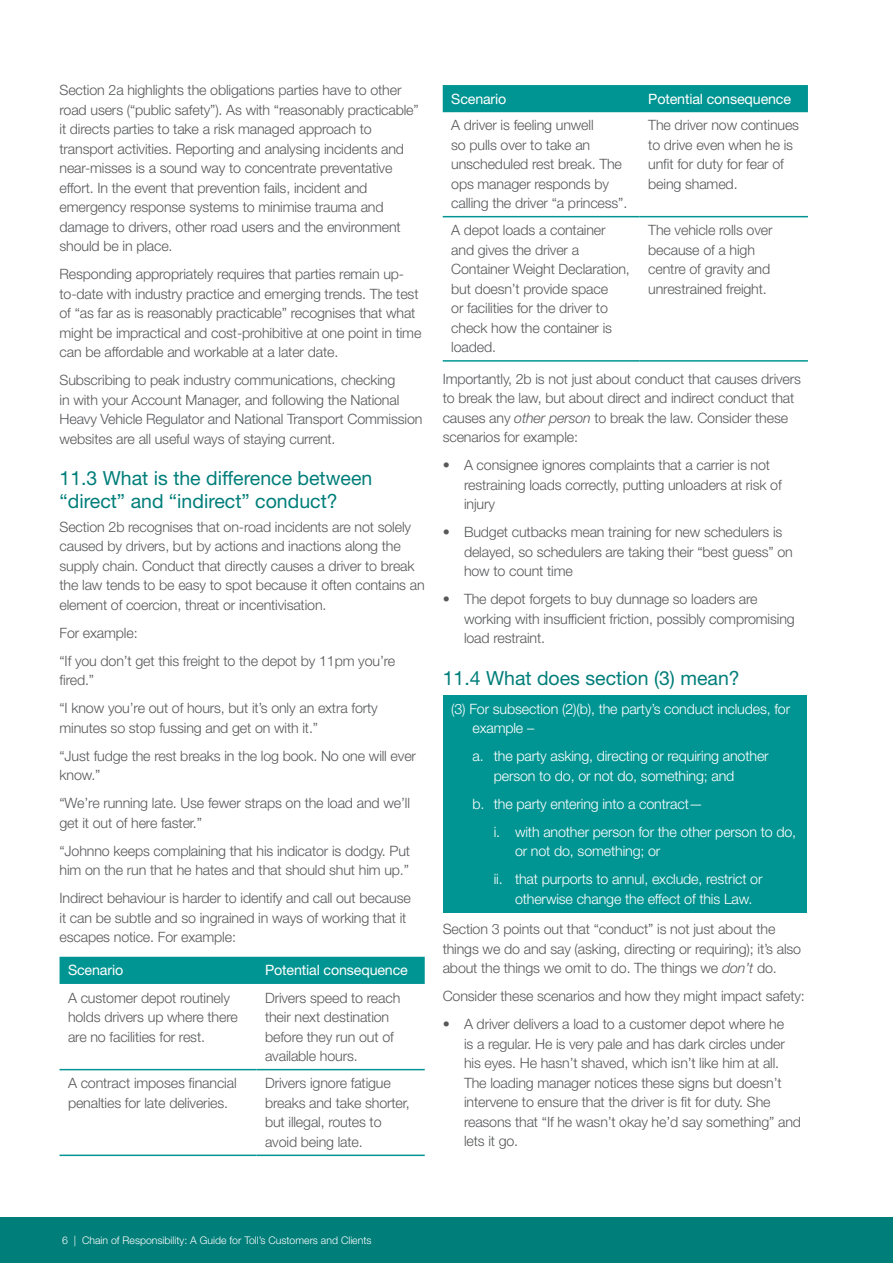
<style>
.page{position:relative;width:893px;height:1263px;background:#fff}
.page>*{position:absolute;margin:0;border:0;box-sizing:border-box;transform-origin:0 0}
.t1{font:19.5px/22.5px "Helvetica Neue LT Std";color:#007e7a}
.t2{font:300 14.25px/19.5px "Helvetica Neue LT Std";letter-spacing:-.01em;color:#57585a}
.t3{font:300 14.25px/19.5px "Helvetica Neue LT Std";letter-spacing:-.01em;color:#fff}
.t4{font:14.25px "Helvetica Neue LT Std";letter-spacing:-.01em;color:#fff}
.t5{font:300 10.5px "Helvetica Neue LT Std";color:#fff}
.s1{font-style:italic}
</style>
<div class="page">
<div style="left:0;top:1217px;width:893px;height:46px;background:#007e7a"></div>
<div style="left:60px;top:957px;width:365px;height:27px;background:#009592"></div>
<hr style="left:60px;top:1069px;width:197px;height:1px;background:#009592">
<hr style="left:257px;top:1069px;width:168px;height:1px;background:#009592">
<hr style="left:60px;top:1154px;width:197px;height:2px;background:#009592">
<hr style="left:257px;top:1154px;width:168px;height:2px;background:#009592">
<div style="left:443px;top:85px;width:365px;height:27px;background:#009592"></div>
<hr style="left:443px;top:216px;width:197px;height:1px;background:#009592">
<hr style="left:640px;top:216px;width:168px;height:1px;background:#009592">
<hr style="left:443px;top:360px;width:197px;height:2px;background:#009592">
<hr style="left:640px;top:360px;width:168px;height:2px;background:#009592">
<div style="left:443px;top:695px;width:363px;height:217px;background:#009592"></div>
<p class="t2" style="left:60px;top:80px;width:361px">Section 2a highlights the obligations parties have to other road users (“public safety”). As with “reasonably practicable” it directs parties to take a risk managed approach to transport activities. Reporting and analysing incidents and near-misses is a sound way to concentrate preventative effort. In the event that prevention fails, incident and emergency response systems to minimise trauma and damage to drivers, other road users and the environment should be in place.</p>
<p class="t2" style="left:60px;top:264px;width:363px">Responding appropriately requires that parties remain up&shy;to-date with industry practice and emerging trends. The test of “as far as is reasonably practicable” recognises that what might be impractical and cost-prohibitive at one point in time can be affordable and workable at a later date.</p>
<p class="t2" style="left:60px;top:370px;width:364px">Subscribing to peak industry communications, checking<br>in with your Account Manager, and following the National Heavy Vehicle Regulator and National Transport Commission websites are all useful ways of staying current.</p>
<h1 class="t1" style="left:60px;top:467px;width:314px">11.3 What is the difference between “direct” and “indirect” conduct?</h1>
<p class="t2" style="left:60px;top:516px;width:367px">Section 2b recognises that on-road incidents are not solely caused by drivers, but by actions and inactions along the supply chain. Conduct that directly causes a driver to break the law tends to be easy to spot because it often contains an element of coercion, threat or incentivisation.</p>
<p class="t2" style="left:60px;top:618px;width:337px;line-height:28px">For example:<br>“If you don’t get this freight to the depot by 11pm you’re</p>
<p class="t2" style="left:60px;top:666px;width:320px;line-height:28px">fired.”<br>“I know you’re out of hours, but it’s only an extra forty</p>
<p class="t2" style="left:60px;top:713px;width:358px;line-height:28px">minutes so stop fussing and get on with it.”<br>“Just fudge the rest breaks in the log book. No one will ever</p>
<p class="t2" style="left:60px;top:761px;width:352px;line-height:28px">know.”<br>“We’re running late. Use fewer straps on the load and we’ll</p>
<p class="t2" style="left:60px;top:808px;width:352px;line-height:28px">get it out of here faster.”<br>“Johnno keeps complaining that his indicator is dodgy. Put</p>
<p class="t2" style="left:60px;top:856px;width:353px;line-height:28px">him on the run that he hates and that should shut him up.”<br>Indirect behaviour is harder to identify and call out because</p>
<p class="t2" style="left:60px;top:907px;width:348px">it can be subtle and so ingrained in ways of working that it escapes notice. For example:</p>
<p class="t4" style="left:68px;top:962px;width:57px">Scenario</p>
<p class="t4" style="left:265px;top:962px;width:144px">Potential consequence</p>
<p class="t2" style="left:68px;top:987px;width:171px">A customer depot routinely holds drivers up where there are no facilities for rest.</p>
<p class="t2" style="left:265px;top:987px;width:137px">Drivers speed to reach their next destination before they run out of available hours.</p>
<p class="t2" style="left:68px;top:1073px;width:170px">A contract imposes financial penalties for late deliveries.</p>
<p class="t2" style="left:265px;top:1073px;width:146px">Drivers ignore fatigue breaks and take shorter, but illegal, routes to avoid being late.</p>
<p class="t4" style="left:451px;top:90px;width:57px">Scenario</p>
<p class="t4" style="left:648px;top:90px;width:144px">Potential consequence</p>
<p class="t2" style="left:451px;top:115px;width:178px">A driver is feeling unwell<br>so pulls over to take an unscheduled rest break. The ops manager responds by calling the driver “a princess”.</p>
<p class="t2" style="left:648px;top:115px;width:152px">The driver now continues to drive even when he is unfit for duty for fear of being shamed.</p>
<p class="t2" style="left:451px;top:220px;width:180px">A depot loads a container and gives the driver a<br>Container Weight Declaration, but doesn’t provide space<br>or facilities for the driver to check how the container is loaded.</p>
<p class="t2" style="left:648px;top:220px;width:126px">The vehicle rolls over because of a high centre of gravity and unrestrained freight.</p>
<p class="t2" style="left:443px;top:368px;width:360px">Importantly, 2b is not just about conduct that causes drivers to break the law, but about direct and indirect conduct that causes any <span class="s1">other person</span> to break the law. Consider these scenarios for example:</p>
<p class="t2" style="left:464px;top:455px;width:319px;text-indent:-21px">• A consignee ignores complaints that a carrier is not restraining loads correctly, putting unloaders at risk of injury</p>
<p class="t2" style="left:464px;top:522px;width:330px;text-indent:-21px">• Budget cutbacks mean training for new schedulers is delayed, so schedulers are taking their “best guess” on how to count time</p>
<p class="t2" style="left:464px;top:589px;width:332px;text-indent:-21px">• The depot forgets to buy dunnage so loaders are working with insufficient friction, possibly compromising load restraint.</p>
<h1 class="t1" style="left:443px;top:666px;width:298px">11.4 What does section (3) mean?</h1>
<p class="t3" style="left:472px;top:699px;width:319px;text-indent:-21px">(3) For subsection (2)(b), the party’s conduct includes, for example –</p>
<p class="t3" style="left:494px;top:746px;width:276px;text-indent:-21px">a. the party asking, directing or requiring another person to do, or not do, something; and</p>
<p class="t3" style="left:494px;top:789px;width:304px;line-height:28px;text-indent:-21px">b. the party entering into a contract—<br>i. with another person for the other person to do,</p>
<p class="t3" style="left:494px;top:837px;width:270px;line-height:28px;text-indent:21px">or not do, something; or<br>ii. that purports to annul, exclude, restrict or</p>
<p class="t3" style="left:515px;top:889px;width:239px">otherwise change the effect of this Law.</p>
<p class="t2" style="left:443px;top:919px;width:360px">Section 3 points out that “conduct” is not just about the things we do and say (asking, directing or requiring); it’s also about the things we omit to do. The things we <span class="s1">don’t</span> do.</p>
<p class="t2" style="left:443px;top:986px;width:364px">Consider these scenarios and how they might impact safety:</p>
<p class="t2" style="left:464px;top:1014px;width:339px;text-indent:-21px">• A driver delivers a load to a customer depot where he<br>is a regular. He is very pale and has dark circles under his eyes. He hasn’t shaved, which isn’t like him at all.<br>The loading manager notices these signs but doesn’t intervene to ensure that the driver is fit for duty. She reasons that “If he wasn’t okay he’d say something” and lets it go.</p>
<p class="t5" style="left:62px;top:1233px;width:311px">6 | Chain of Responsibility: A Guide for Toll’s Customers and Clients</p>
</div>
